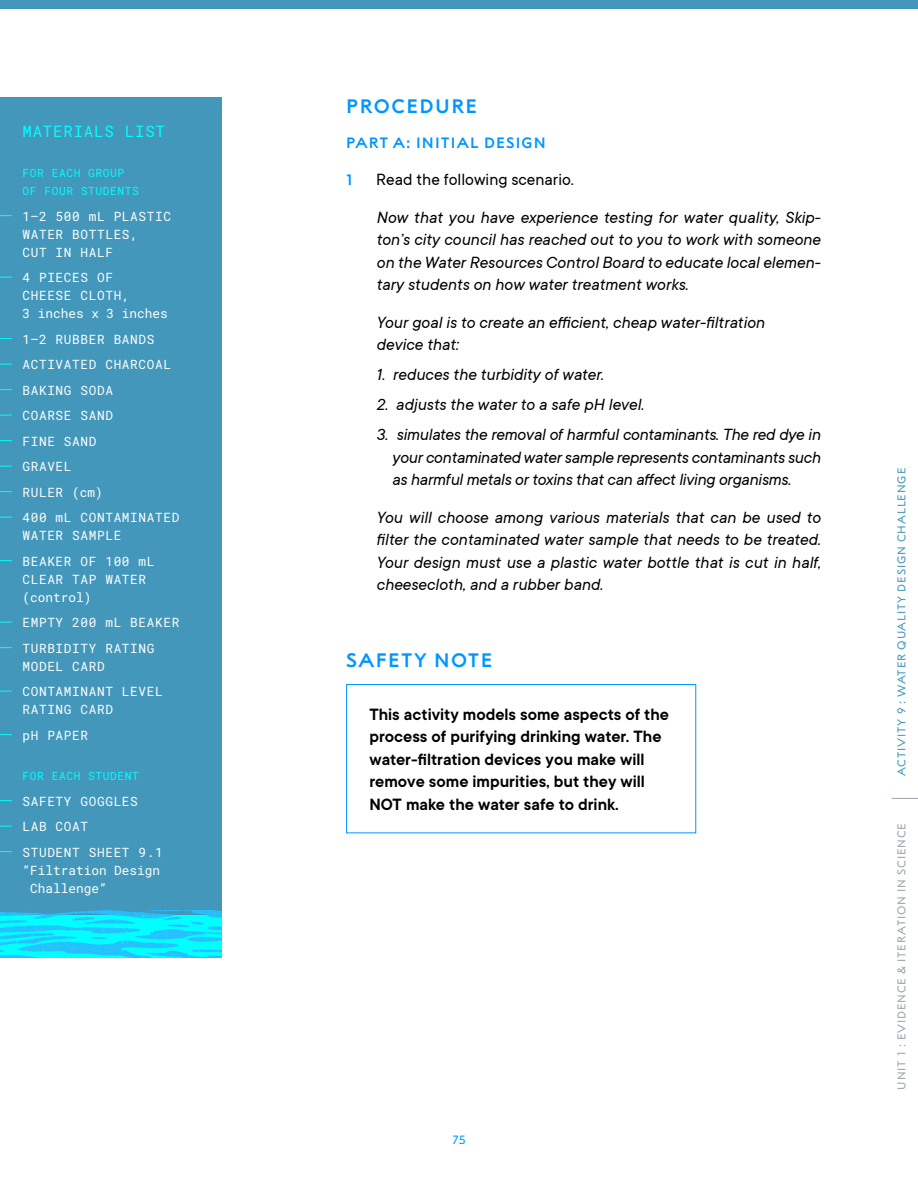
<style>
.page{position:relative;width:918px;height:1188px;background:#fff}
.page>*{position:absolute;margin:0;border:0;box-sizing:border-box;transform-origin:0 0}
.t1{font:700 19.5px "Alfred Sans";letter-spacing:.075em;color:#0096ff}
.t2{font:italic 18px/22.5px "TT Commons";color:#000;text-align:justify}
.t3{font:600 18px/22.5px "TT Commons";color:#000}
.t4{font:18px "TT Commons";color:#000}
.t5{font:15.75px "Roboto Mono";letter-spacing:.05em;color:#0ff}
.t6{font:700 15px "Alfred Sans";letter-spacing:.075em;color:#0096ff}
.t7{font:12.75px/25.5px "Roboto Mono";letter-spacing:.05em;color:#fff}
.t8{font:12.75px/18px "Roboto Mono";color:#fff}
.t9{font:12px "Alfred Sans";color:#0096ff}
.t10{font:11.25px/18px "Roboto Mono";letter-spacing:.05em;color:#0ff}
.t11{font:11.25px "Alfred Sans";letter-spacing:.075em;color:#4397ba}
.t12{font:11.25px "Alfred Sans";letter-spacing:.075em;color:#99a3ac}
</style>
<div class="page">
<svg style="left:892px;top:798px;width:26px;height:1px"></svg>
<div style="left:0;top:0;width:918px;height:8px;background:#4397ba"></div>
<div style="left:0;top:98px;width:222px;height:817px;background:#4397ba"></div>
<svg style="left:0;top:215px;width:12px;height:1px"></svg>
<svg style="left:0;top:277px;width:12px;height:1px"></svg>
<svg style="left:0;top:338px;width:12px;height:1px"></svg>
<svg style="left:0;top:364px;width:12px;height:1px"></svg>
<svg style="left:0;top:389px;width:12px;height:1px"></svg>
<svg style="left:0;top:415px;width:12px;height:1px"></svg>
<svg style="left:0;top:440px;width:12px;height:1px"></svg>
<svg style="left:0;top:466px;width:12px;height:1px"></svg>
<svg style="left:0;top:491px;width:12px;height:1px"></svg>
<svg style="left:0;top:517px;width:12px;height:1px"></svg>
<svg style="left:0;top:560px;width:12px;height:1px"></svg>
<svg style="left:0;top:622px;width:12px;height:1px"></svg>
<svg style="left:0;top:647px;width:12px;height:1px"></svg>
<svg style="left:0;top:691px;width:12px;height:1px"></svg>
<svg style="left:0;top:734px;width:12px;height:1px"></svg>
<svg style="left:0;top:800px;width:12px;height:1px"></svg>
<svg style="left:0;top:826px;width:12px;height:1px"></svg>
<svg style="left:0;top:851px;width:12px;height:1px"></svg>
<img style="left:1px;top:911px;width:221px;height:46px">
<div style="left:346px;top:684px;width:350px;height:149px;border:1px solid #0096ff"></div>
<p class="t5" style="left:23px;top:120px;width:144px">MATERIALS LIST</p>
<p class="t10" style="left:22px;top:164px;width:118px">FOR EACH GROUP<br>OF FOUR STUDENTS</p>
<p class="t7" style="left:23px;top:206px;width:150px;line-height:18px">1–2 500 mL PLASTIC<br>WATER BOTTLES,<br>CUT IN HALF</p>
<p class="t7" style="left:23px;top:268px;width:147px;line-height:18px">4 PIECES OF<br>CHEESE CLOTH,<br>3 inches x 3 inches</p>
<p class="t7" style="left:23px;top:326px;width:158px">1–2 RUBBER BANDS<br>ACTIVATED CHARCOAL<br>BAKING SODA<br>COARSE SAND<br>FINE SAND<br>GRAVEL<br>RULER (cm)<br>400 mL CONTAMINATED</p>
<p class="t7" style="left:23px;top:522px;width:133px">WATER SAMPLE<br>BEAKER OF 100 mL</p>
<p class="t7" style="left:23px;top:570px;width:125px;line-height:18px">CLEAR TAP WATER (control)</p>
<p class="t7" style="left:23px;top:609px;width:158px">EMPTY 200 mL BEAKER<br>TURBIDITY RATING</p>
<p class="t7" style="left:23px;top:653px;width:142px">MODEL CARD<br>CONTAMINANT LEVEL</p>
<p class="t7" style="left:23px;top:696px;width:92px">RATING CARD pH PAPER</p>
<p class="t10" style="left:22px;top:767px;width:118px">FOR EACH STUDENT</p>
<p class="t7" style="left:23px;top:788px;width:142px">SAFETY GOGGLES<br>LAB COAT<br>STUDENT SHEET 9.1</p>
<p class="t8" style="left:30px;top:861px;width:132px;text-indent:-8px">“Filtration Design<br>Challenge”</p>
<p class="t1" style="left:346px;top:95px;width:133px">PROCEDURE</p>
<p class="t6" style="left:346px;top:134px;width:201px">PART A: INITIAL DESIGN</p>
<p class="t6" style="left:346px;top:171px;width:8px">1</p>
<p class="t4" style="left:376px;top:170px;width:199px">Read the following scenario.</p>
<p class="t2" style="left:376px;top:206px;width:446px">Now that you have experience testing for water quality, Skip&shy;ton’s city council has reached out to you to work with someone on the Water Resources Control Board to educate local elemen&shy;tary students on how water treatment works.</p>
<p class="t2" style="left:376px;top:311px;width:390px">Your goal is to create an efficient, cheap water-filtration device that:</p>
<p class="t2" style="left:376px;top:363px;width:229px">1. reduces the turbidity of water.</p>
<p class="t2" style="left:376px;top:393px;width:269px">2. adjusts the water to a safe pH level.</p>
<p class="t2" style="left:392px;top:423px;width:430px;text-indent:-16px">3. simulates the removal of harmful contaminants. The red dye in your contaminated water sample represents contaminants such as harmful metals or toxins that can affect living organisms.</p>
<p class="t2" style="left:376px;top:506px;width:446px">You will choose among various materials that can be used to filter the contaminated water sample that needs to be treated.<br>Your design must use a plastic water bottle that is cut in half, cheesecloth, and a rubber band.</p>
<p class="t1" style="left:346px;top:649px;width:148px">SAFETY NOTE</p>
<p class="t3" style="left:369px;top:703px;width:301px">This activity models some aspects of the process of purifying drinking water. The water-filtration devices you make will remove some impurities, but they will NOT make the water safe to drink.</p>
<p class="t9" style="left:452px;top:1133px;width:15px">75</p>
<p class="t11" style="left:895px;top:776px;width:310px;rotate:-90deg">ACTIVITY 9 : WATER QUALITY DESIGN CHALLENGE</p>
<p class="t12" style="left:895px;top:1090px;width:268px;rotate:-90deg">UNIT 1 : EVIDENCE &amp; ITERATION IN SCIENCE</p>
</div>
